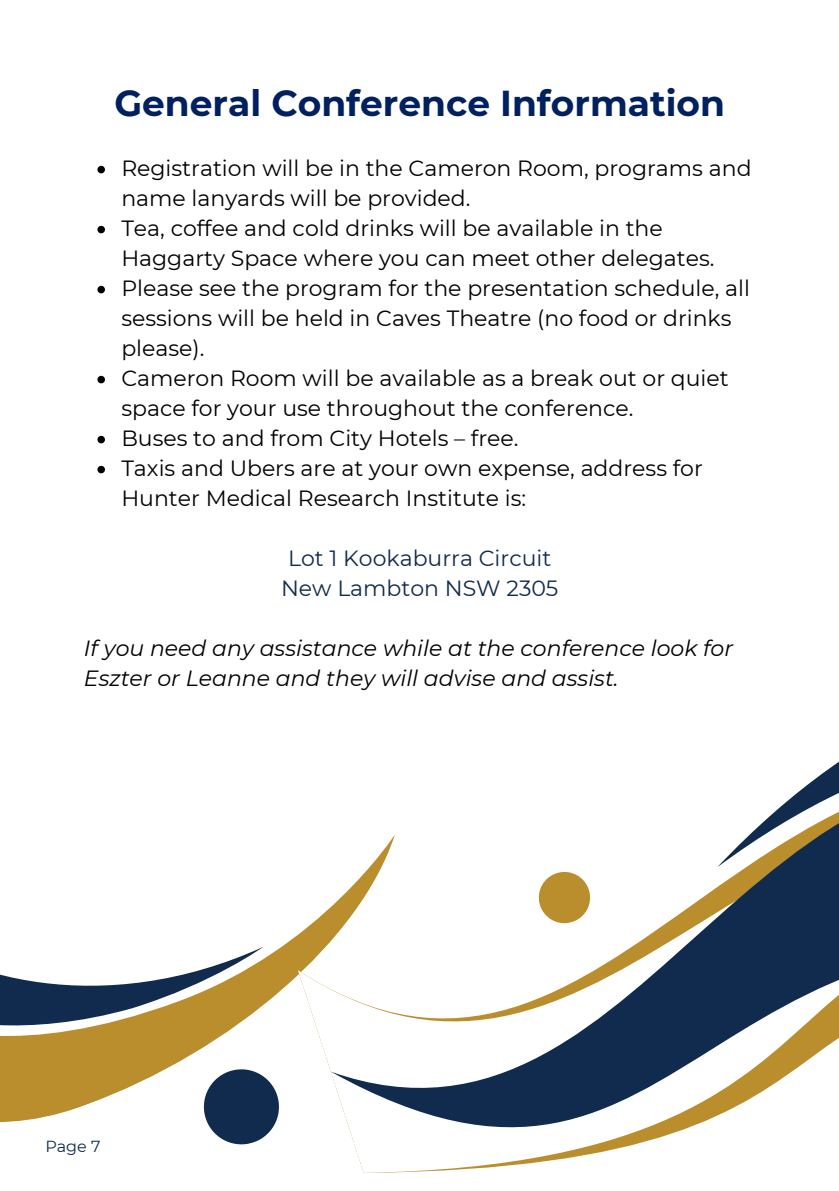
<style>
.page{position:relative;width:839px;height:1191px;background:#fff}
.page>*{position:absolute;margin:0;border:0;box-sizing:border-box;transform-origin:0 0}
.t1{font:700 36px "Montserrat";color:#002060}
.t2{font:22px/30px "Montserrat";color:#000}
.t3{font:italic 22px/30px "Montserrat";color:#000}
.t4{font:22px/30px "Montserrat";color:#102b4d;text-align:center}
.t5{font:16px "Montserrat";color:#102b4d}
</style>
<div class="page">
<svg style="left:97px;top:166px;width:8px;height:7px"></svg>
<svg style="left:97px;top:226px;width:8px;height:7px"></svg>
<svg style="left:97px;top:286px;width:8px;height:7px"></svg>
<svg style="left:97px;top:376px;width:8px;height:7px"></svg>
<svg style="left:97px;top:436px;width:8px;height:7px"></svg>
<svg style="left:97px;top:466px;width:8px;height:7px"></svg>
<svg style="left:0;top:1079px;width:146px;height:43px;fill:#bb8e2d"></svg>
<svg style="left:0;top:956px;width:242px;height:123px"></svg>
<svg style="left:242px;top:835px;width:596px;height:338px"></svg>
<svg style="left:684px;top:762px;width:154px;height:165px"></svg>
<svg style="left:195px;top:1061px;width:92px;height:92px"></svg>
<svg style="left:533px;top:866px;width:63px;height:63px"></svg>
<h2 class="t1" style="left:114px;top:81px;width:612px">General Conference Information</h2>
<h1 class="t2" style="left:121px;top:153px;width:631px">Registration will be in the Cameron Room, programs and name lanyards will be provided.</h1>
<p class="t2" style="left:121px;top:213px;width:594px">Tea, coffee and cold drinks will be available in the<br>Haggarty Space where you can meet other delegates.</p>
<p class="t2" style="left:121px;top:273px;width:630px">Please see the program for the presentation schedule, all sessions will be held in Caves Theatre (no food or drinks please).</p>
<p class="t2" style="left:121px;top:363px;width:609px">Cameron Room will be available as a break out or quiet space for your use throughout the conference.</p>
<p class="t2" style="left:121px;top:423px;width:398px">Buses to and from City Hotels – free.</p>
<p class="t2" style="left:121px;top:453px;width:583px">Taxis and Ubers are at your own expense, address for<br>Hunter Medical Research Institute is:</p>
<p class="t4" style="left:281px;top:543px;width:279px">Lot 1 Kookaburra Circuit<br>New Lambton NSW 2305</p>
<h2 class="t3" style="left:84px;top:633px;width:650px">If you need any assistance while at the conference look for<br>Eszter or Leanne and they will advise and assist.</h2>
<p class="t5" style="left:45px;top:1136px;width:57px">Page 7</p>
</div>
